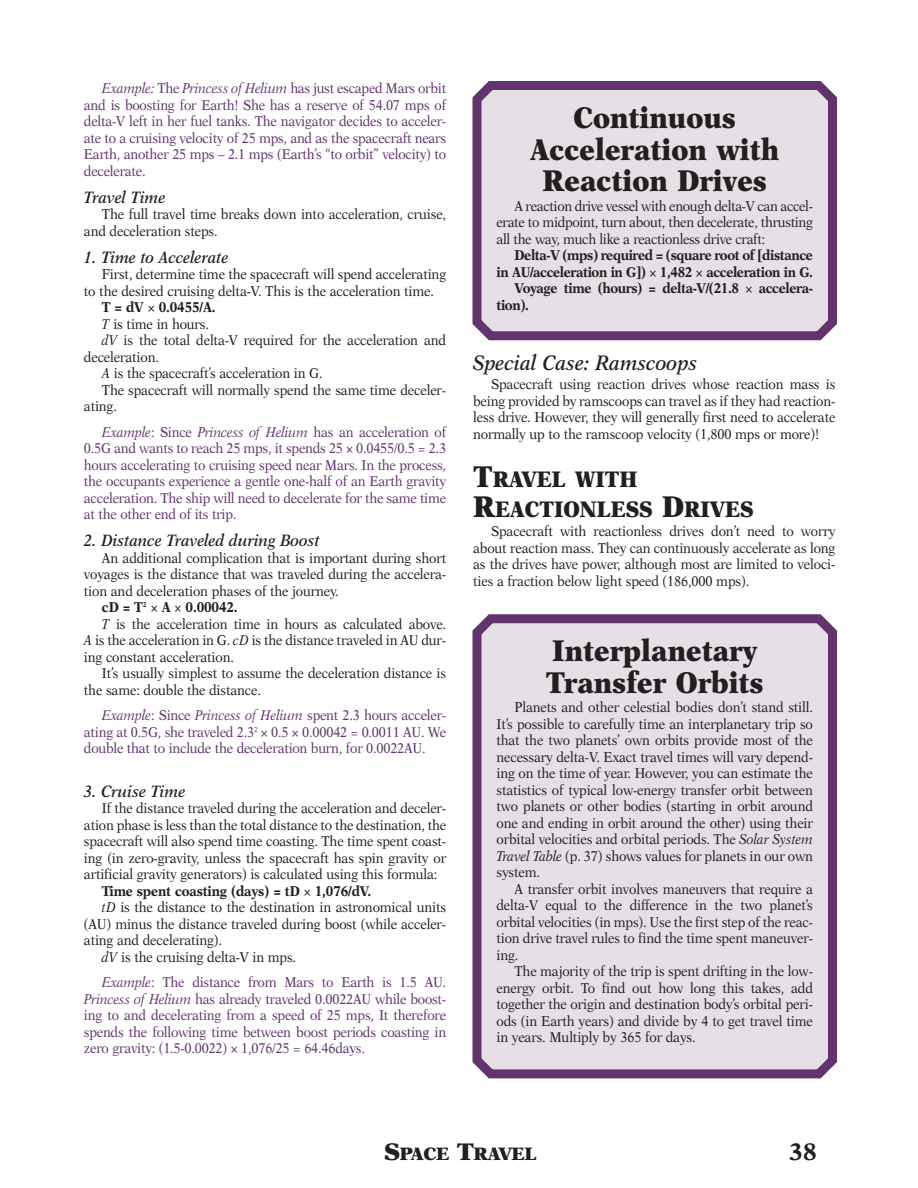
<style>
.page{position:relative;width:918px;height:1188px;background:#fff}
.page>*{position:absolute;margin:0;border:0;box-sizing:border-box;transform-origin:0 0}
.t1{font:900 30px/31.5px "New Aster";color:#231f20;scale:.9 1}
.t2{font:700 24px "New Aster";color:#231f20}
.t3{font:900 22.5px/30px "New Aster";color:#231f20;scale:.9 1}
.t4{font:italic 600 21px "New Aster";color:#231f20;scale:.9 1}
.t5{font:900 18px "New Aster";letter-spacing:-.025em;color:#231f20}
.t6{font:italic 600 16.5px "New Aster";color:#231f20;scale:.9 1}
.t7{font:14.25px/16.5px "New Aster";letter-spacing:-.01em;color:#231f20;text-align:justify;scale:.9 1}
.t8{font:14.25px/16.5px "New Aster";letter-spacing:-.015em;color:#63336d;text-align:justify;scale:.9 1}
.t9{font:700 14.25px "New Aster";letter-spacing:-.03em;color:#231f20;scale:.9 1}
.t10{font:700 14.25px "New Aster";letter-spacing:-.01em;color:#231f20;scale:.9 1}
.s1{font-style:italic}
.s2{font-weight:400}
.s3{font-size:30px}
.s4{font-size:24px}
</style>
<div class="page">
<svg style="left:472px;top:614px;width:365px;height:464px;background:#dbd1dc"></svg>
<svg style="left:472px;top:81px;width:365px;height:259px;background:#d7cdd8"></svg>
<p class="t8" style="left:84px;top:81px;width:404px;text-indent:18px"><span class="s1">Example:</span> The <span class="s1">Princess of Helium</span> has just escaped Mars orbit and is boosting for Earth! She has a reserve of 54.07 mps of delta-V left in her fuel tanks. The navigator decides to acceler&shy;ate to a cruising velocity of 25 mps, and as the spacecraft nears Earth, another 25 mps – 2.1 mps (Earth’s “to orbit” velocity) to decelerate.</p>
<p class="t6" style="left:84px;top:190px;width:92px">Travel Time</p>
<p class="t7" style="left:84px;top:207px;width:404px;text-indent:18px">The full travel time breaks down into acceleration, cruise, and deceleration steps.</p>
<p class="t6" style="left:84px;top:250px;width:162px">1. Time to Accelerate</p>
<p class="t7" style="left:102px;top:267px;width:384px">First, determine time the spacecraft will spend accelerating</p>
<p class="t7" style="left:84px;top:284px;width:391px">to the desired cruising delta-V. This is the acceleration time.</p>
<p class="t9" style="left:102px;top:301px;width:128px">T = dV <span class="s2">¥</span> 0.0455/A.</p>
<p class="t7" style="left:102px;top:317px;width:121px"><span class="s1">T</span> is time in hours.</p>
<p class="t7" style="left:102px;top:333px;width:384px"><span class="s1">dV</span> is the total delta-V required for the acceleration and</p>
<p class="t7" style="left:84px;top:350px;width:85px">deceleration.</p>
<p class="t7" style="left:102px;top:366px;width:247px"><span class="s1">A</span> is the spacecraft’s acceleration in G.</p>
<p class="t7" style="left:102px;top:383px;width:384px">The spacecraft will normally spend the same time deceler-</p>
<p class="t7" style="left:84px;top:399px;width:38px">ating.</p>
<p class="t8" style="left:84px;top:425px;width:404px;text-indent:18px"><span class="s1">Example</span>: Since <span class="s1">Princess of Helium</span> has an acceleration of 0.5G and wants to reach 25 mps, it spends 25 ¥ 0.0455/0.5 = 2.3 hours accelerating to cruising speed near Mars. In the process, the occupants experience a gentle one-half of an Earth gravity acceleration. The ship will need to decelerate for the same time at the other end of its trip.</p>
<p class="t6" style="left:84px;top:534px;width:264px">2. Distance Traveled during Boost</p>
<p class="t7" style="left:102px;top:551px;width:384px">An additional complication that is important during short</p>
<p class="t7" style="left:84px;top:567px;width:404px">voyages is the distance that was traveled during the accelera-</p>
<p class="t7" style="left:84px;top:584px;width:285px">tion and deceleration phases of the journey.</p>
<p class="t9" style="left:102px;top:601px;width:152px">cD = T<sup>2</sup> <span class="s2">¥</span> A <span class="s2">¥</span> 0.00042.</p>
<p class="t7" style="left:102px;top:617px;width:384px"><span class="s1">T</span> is the acceleration time in hours as calculated above.</p>
<p class="t7" style="left:84px;top:633px;width:404px"><span class="s1">A</span> is the acceleration in G. <span class="s1">cD</span> is the distance traveled in AU dur-</p>
<p class="t7" style="left:84px;top:650px;width:168px">ing constant acceleration.</p>
<p class="t7" style="left:102px;top:666px;width:384px">It’s usually simplest to assume the deceleration distance is</p>
<p class="t7" style="left:84px;top:683px;width:198px">the same: double the distance.</p>
<p class="t8" style="left:84px;top:708px;width:404px;text-indent:18px"><span class="s1">Example</span>: Since <span class="s1">Princess of Helium</span> spent 2.3 hours acceler&shy;ating at 0.5G, she traveled 2.3<sup>2</sup> ¥ 0.5 ¥ 0.00042 = 0.0011 AU. We double that to include the deceleration burn, for 0.0022AU.</p>
<p class="t6" style="left:84px;top:784px;width:114px">3. Cruise Time</p>
<p class="t7" style="left:102px;top:801px;width:384px">If the distance traveled during the acceleration and deceler-</p>
<p class="t7" style="left:84px;top:818px;width:404px">ation phase is less than the total distance to the destination, the</p>
<p class="t7" style="left:84px;top:834px;width:404px">spacecraft will also spend time coasting. The time spent coast-</p>
<p class="t7" style="left:84px;top:851px;width:404px">ing (in zero-gravity, unless the spacecraft has spin gravity or</p>
<p class="t7" style="left:84px;top:867px;width:394px">artificial gravity generators) is calculated using this formula:</p>
<p class="t10" style="left:102px;top:885px;width:301px">Time spent coasting (days) = tD <span class="s2">¥</span> 1,076/dV.</p>
<p class="t7" style="left:102px;top:900px;width:384px"><span class="s1">tD</span> is the distance to the destination in astronomical units</p>
<p class="t7" style="left:84px;top:917px;width:404px">(AU) minus the distance traveled during boost (while acceler-</p>
<p class="t7" style="left:84px;top:933px;width:155px">ating and decelerating).</p>
<p class="t7" style="left:102px;top:950px;width:217px"><span class="s1">dV</span> is the cruising delta-V in mps.</p>
<p class="t8" style="left:84px;top:975px;width:404px;text-indent:18px"><span class="s1">Example</span>: The distance from Mars to Earth is 1.5 AU.<br><span class="s1">Princess of Helium</span> has already traveled 0.0022AU while boost&shy;ing to and decelerating from a speed of 25 mps, It therefore spends the following time between boost periods coasting in zero gravity: (1.5-0.0022) ¥ 1,076/25 = 64.46days.</p>
<h1 class="t1" style="left:530px;top:104px;width:278px;text-align:center">Continuous<br>Acceleration with<br>Reaction Drives</h1>
<p class="t7" style="left:497px;top:198px;width:353px;text-indent:18px">A reaction drive vessel with enough delta-V can accel&shy;erate to midpoint, turn about, then decelerate, thrusting all the way, much like a reactionless drive craft:</p>
<p class="t9" style="left:514px;top:249px;width:333px">Delta-V (mps) required = (square root of [distance</p>
<p class="t9" style="left:497px;top:266px;width:353px">in AU/acceleration in G]) <span class="s2">¥</span> 1,482 <span class="s2">¥</span> acceleration in G.</p>
<p class="t9" style="left:514px;top:282px;width:333px">Voyage time (hours) = delta-V/(21.8 <span class="s2">¥</span> accelera-</p>
<p class="t9" style="left:497px;top:299px;width:38px">tion).</p>
<h3 class="t4" style="left:473px;top:354px;width:251px">Special Case: Ramscoops</h3>
<p class="t7" style="left:473px;top:377px;width:404px;text-indent:18px">Spacecraft using reaction drives whose reaction mass is being provided by ramscoops can travel as if they had reaction&shy;less drive. However, they will generally first need to accelerate normally up to the ramscoop velocity (1,800 mps or more)!</p>
<h3 class="t3" style="left:473px;top:466px;width:313px"><span class="s3">T</span>RAVEL WITH<br><span class="s3">R</span>EACTIONLESS <span class="s3">D</span>RIVES</h3>
<p class="t7" style="left:473px;top:524px;width:404px;text-indent:18px">Spacecraft with reactionless drives don’t need to worry about reaction mass. They can continuously accelerate as long as the drives have power, although most are limited to veloci&shy;ties a fraction below light speed (186,000 mps).</p>
<h1 class="t1" style="left:546px;top:637px;width:244px">Interplanetary<br>Transfer Orbits</h1>
<p class="t7" style="left:497px;top:700px;width:353px;text-indent:18px">Planets and other celestial bodies don’t stand still.<br>It’s possible to carefully time an interplanetary trip so that the two planets’ own orbits provide most of the necessary delta-V. Exact travel times will vary depend&shy;ing on the time of year. However, you can estimate the statistics of typical low-energy transfer orbit between two planets or other bodies (starting in orbit around one and ending in orbit around the other) using their orbital velocities and orbital periods. The <span class="s1">Solar System Travel Table</span> (p. 37) shows values for planets in our own system.</p>
<p class="t7" style="left:497px;top:882px;width:353px;text-indent:18px">A transfer orbit involves maneuvers that require a delta-V equal to the difference in the two planet’s orbital velocities (in mps). Use the first step of the reac&shy;tion drive travel rules to find the time spent maneuver&shy;ing.</p>
<p class="t7" style="left:497px;top:964px;width:353px;text-indent:18px">The majority of the trip is spent drifting in the low&shy;energy orbit. To find out how long this takes, add together the origin and destination body’s orbital peri&shy;ods (in Earth years) and divide by 4 to get travel time in years. Multiply by 365 for days.</p>
<p class="t5" style="left:384px;top:1146px;width:154px"><span class="s4">S</span>PACE <span class="s4">T</span>RAVEL</p>
<h2 class="t2" style="left:789px;top:1141px;width:30px">38</h2>
</div>
